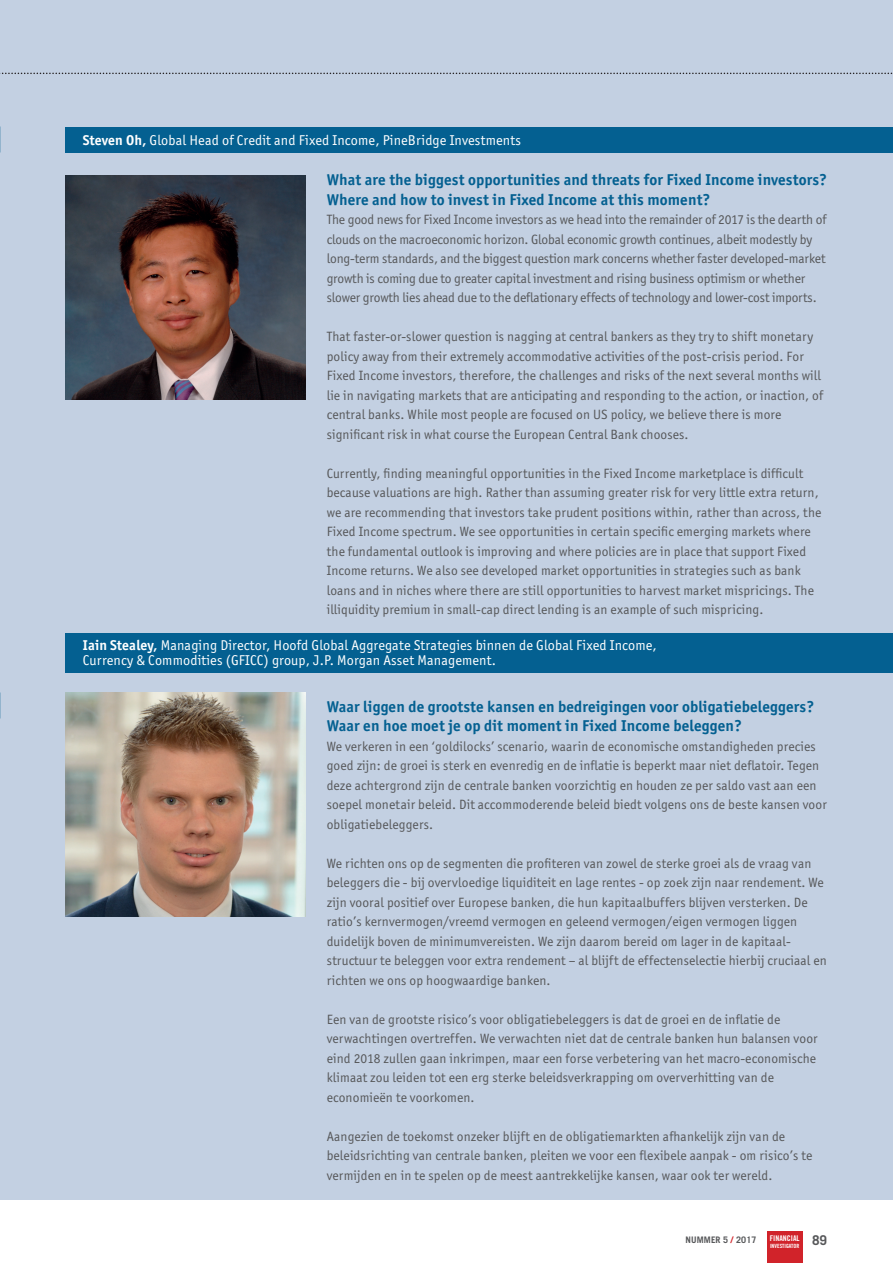
<style>
.page{position:relative;width:893px;height:1263px;background:#fff}
.page>*{position:absolute;margin:0;border:0;box-sizing:border-box;transform-origin:0 0}
.t1{font:700 15.75px/19.5px "Officina San ITC";letter-spacing:.01em;color:#046091}
.t2{font:14.25px/15px "Officina San ITC";letter-spacing:.01em;color:#fff}
.t3{font:13.5px/19.5px "Officina San ITC";letter-spacing:.01em;color:#57585a}
.t4{font:13.5px/19.5px "Officina San ITC";letter-spacing:-.01em;color:#57585a}
.t5{font:700 13.5px "Trade Gothic LT";color:#57585a}
.t6{font:700 9px "Trade Gothic LT";letter-spacing:.01em;color:#57585a}
.t7{font:7.8px "Trade Gothic LT Bold Cond Twenty";color:#fff}
.t8{font:5.7px "Trade Gothic LT Bold Cond Twenty";color:#fff}
.s1{font-weight:700}
.s2{color:#d1232a}
</style>
<div class="page">
<div style="left:767px;top:1231px;width:35px;height:32px;background:#d1232a"></div>
<div style="left:0;top:0;width:893px;height:1199px;background:#c3d0e2"></div>
<svg style="left:0;top:73px;width:893px;height:1px"></svg>
<div style="left:66px;top:127px;width:827px;height:25px;background:#046091"></div>
<img style="left:66px;top:176px;width:239px;height:224px">
<div style="left:66px;top:634px;width:827px;height:39px;background:#046091"></div>
<img style="left:66px;top:692px;width:239px;height:225px">
<p class="t2" style="left:83px;top:133px;width:439px"><span class="s1">Steven Oh,</span> Global Head of Credit and Fixed Income, PineBridge Investments</p>
<p class="t1" style="left:327px;top:170px;width:502px">What are the biggest opportunities and threats for Fixed Income investors?<br>Where and how to invest in Fixed Income at this moment?</p>
<p class="t4" style="left:327px;top:210px;width:501px">The good news for Fixed Income investors as we head into the remainder of 2017 is the dearth of clouds on the macroeconomic horizon. Global economic growth continues, albeit modestly by long-term standards, and the biggest question mark concerns whether faster developed-market growth is coming due to greater capital investment and rising business optimism or whether slower growth lies ahead due to the deflationary effects of technology and lower-cost imports.</p>
<p class="t3" style="left:327px;top:327px;width:498px">That faster-or-slower question is nagging at central bankers as they try to shift monetary policy away from their extremely accommodative activities of the post-crisis period. For Fixed Income investors, therefore, the challenges and risks of the next several months will lie in navigating markets that are anticipating and responding to the action, or inaction, of central banks. While most people are focused on US policy, we believe there is more significant risk in what course the European Central Bank chooses.</p>
<p class="t3" style="left:327px;top:463px;width:496px">Currently, finding meaningful opportunities in the Fixed Income marketplace is difficult because valuations are high. Rather than assuming greater risk for very little extra return, we are recommending that investors take prudent positions within, rather than across, the Fixed Income spectrum. We see opportunities in certain specific emerging markets where the fundamental outlook is improving and where policies are in place that support Fixed Income returns. We also see developed market opportunities in strategies such as bank loans and in niches where there are still opportunities to harvest market mispricings. The illiquidity premium in small-cap direct lending is an example of such mispricing.</p>
<p class="t2" style="left:83px;top:638px;width:575px"><span class="s1">Iain Stealey,</span> Managing Director, Hoofd Global Aggregate Strategies binnen de Global Fixed Income,<br>Currency &amp; Commodities (GFICC) group, J.P. Morgan Asset Management.</p>
<p class="t1" style="left:327px;top:697px;width:489px">Waar liggen de grootste kansen en bedreigingen voor obligatiebeleggers?<br>Waar en hoe moet je op dit moment in Fixed Income beleggen?</p>
<p class="t3" style="left:327px;top:737px;width:502px">We verkeren in een ‘goldilocks’ scenario, waarin de economische omstandigheden precies goed zijn: de groei is sterk en evenredig en de inflatie is beperkt maar niet deflatoir. Tegen deze achtergrond zijn de centrale banken voorzichtig en houden ze per saldo vast aan een soepel monetair beleid. Dit accommoderende beleid biedt volgens ons de beste kansen voor obligatiebeleggers.</p>
<p class="t3" style="left:327px;top:854px;width:502px">We richten ons op de segmenten die profiteren van zowel de sterke groei als de vraag van beleggers die - bij overvloedige liquiditeit en lage rentes - op zoek zijn naar rendement. We zijn vooral positief over Europese banken, die hun kapitaalbuffers blijven versterken. De ratio’s kernvermogen/vreemd vermogen en geleend vermogen/eigen vermogen liggen duidelijk boven de minimumvereisten. We zijn daarom bereid om lager in de kapitaal&shy;structuur te beleggen voor extra rendement – al blijft de effectenselectie hierbij cruciaal en richten we ons op hoogwaardige banken.</p>
<p class="t3" style="left:327px;top:1009px;width:492px">Een van de grootste risico’s voor obligatiebeleggers is dat de groei en de inflatie de verwachtingen overtreffen. We verwachten niet dat de centrale banken hun balansen voor eind 2018 zullen gaan inkrimpen, maar een forse verbetering van het macro-economische klimaat zou leiden tot een erg sterke beleidsverkrapping om oververhitting van de economieën te voorkomen.</p>
<p class="t3" style="left:327px;top:1126px;width:487px">Aangezien de toekomst onzeker blijft en de obligatiemarkten afhankelijk zijn van de beleidsrichting van centrale banken, pleiten we voor een flexibele aanpak - om risico’s te vermijden en in te spelen op de meest aantrekkelijke kansen, waar ook ter wereld.</p>
<p class="t6" style="left:686px;top:1234px;width:72px">NUMMER 5 <span class="s2">/</span> 2017</p>
<p class="t5" style="left:812px;top:1232px;width:17px">89</p>
<p class="t7" style="left:770px;top:1233px;width:31px">FINANCIAL</p>
<p class="t8" style="left:770px;top:1242px;width:31px">INVESTIGATOR</p>
</div>
